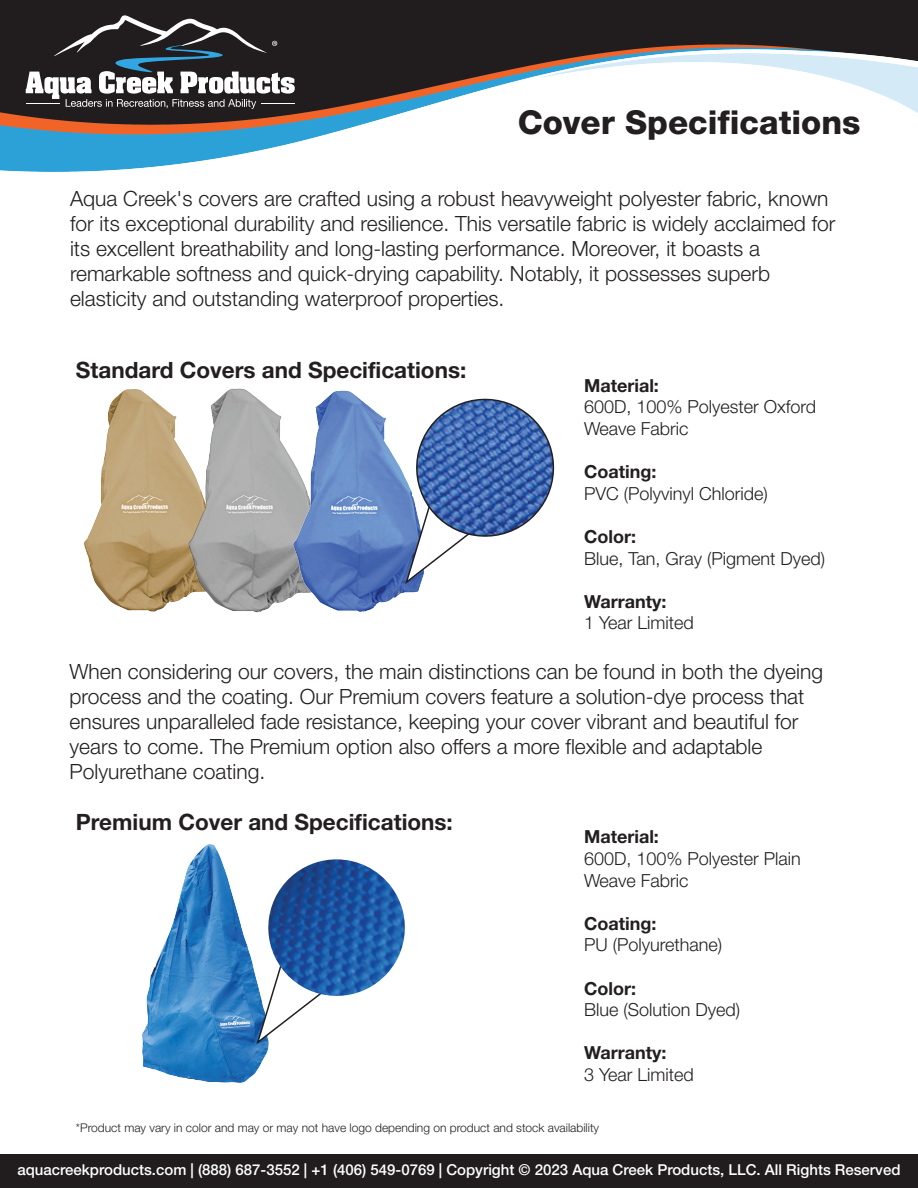
<style>
.page{position:relative;width:918px;height:1188px;background:#fff}
.page>*{position:absolute;margin:0;border:0;box-sizing:border-box;transform-origin:0 0}
.t1{font:33px "Helvetica Neue LT 85 Hv";color:#231f20}
.t2{font:22.5px "Helvetica Neue LT 75 Bd";color:#231f20}
.t3{font:21px/25.2px "Helvetica Neue LT 45 Lt";color:#231f20}
.t4{font:18px/21.6px "Helvetica Neue LT 45 Lt";color:#231f20}
.t5{font:18px "Helvetica Neue LT 75 Bd";color:#231f20}
.t6{font:15px "Helvetica Neue LT 65 Md";color:#fff}
.t7{font:12px "Helvetica Neue LT 45 Lt";color:#231f20}
</style>
<div class="page">
<img style="left:0;top:0;width:918px;height:172px">
<img style="left:83px;top:389px;width:100px;height:223px">
<img style="left:183px;top:388px;width:107px;height:225px">
<img style="left:290px;top:390px;width:131px;height:222px">
<svg style="left:404px;top:390px;width:151px;height:194px"></svg>
<img style="left:142px;top:844px;width:127px;height:239px">
<svg style="left:256px;top:957px;width:51px;height:87px"></svg>
<img style="left:259px;top:859px;width:146px;height:146px">
<svg style="left:26px;top:15px;width:269px;height:94px"></svg>
<div style="left:0;top:1154px;width:918px;height:34px;background:#211d1e"></div>
<h1 class="t1" style="left:518px;top:102px;width:344px">Cover Specifications</h1>
<p class="t3" style="left:70px;top:185px;width:767px">Aqua Creek's covers are crafted using a robust heavyweight polyester fabric, known for its exceptional durability and resilience. This versatile fabric is widely acclaimed for its excellent breathability and long-lasting performance. Moreover, it boasts a remarkable softness and quick-drying capability. Notably, it possesses superb elasticity and outstanding waterproof properties.</p>
<p class="t2" style="left:76px;top:356px;width:392px">Standard Covers and Specifications:</p>
<p class="t5" style="left:584px;top:374px;width:76px">Material:</p>
<p class="t4" style="left:584px;top:396px;width:234px">600D, 100% Polyester Oxford<br>Weave Fabric</p>
<p class="t5" style="left:584px;top:461px;width:74px">Coating:</p>
<p class="t4" style="left:584px;top:482px;width:185px">PVC (Polyvinyl Chloride)</p>
<p class="t5" style="left:584px;top:525px;width:53px">Color:</p>
<p class="t4" style="left:584px;top:547px;width:243px">Blue, Tan, Gray (Pigment Dyed)</p>
<p class="t5" style="left:584px;top:590px;width:84px">Warranty:</p>
<p class="t4" style="left:584px;top:612px;width:111px">1 Year Limited</p>
<p class="t3" style="left:70px;top:658px;width:755px">When considering our covers, the main distinctions can be found in both the dyeing process and the coating. Our Premium covers feature a solution-dye process that ensures unparalleled fade resistance, keeping your cover vibrant and beautiful for years to come. The Premium option also offers a more flexible and adaptable Polyurethane coating.</p>
<p class="t2" style="left:76px;top:808px;width:379px">Premium Cover and Specifications:</p>
<p class="t5" style="left:584px;top:826px;width:76px">Material:</p>
<p class="t4" style="left:584px;top:847px;width:218px">600D, 100% Polyester Plain<br>Weave Fabric</p>
<p class="t5" style="left:584px;top:912px;width:74px">Coating:</p>
<p class="t4" style="left:584px;top:934px;width:140px">PU (Polyurethane)</p>
<p class="t5" style="left:584px;top:977px;width:53px">Color:</p>
<p class="t4" style="left:584px;top:999px;width:158px">Blue (Solution Dyed)</p>
<p class="t5" style="left:584px;top:1042px;width:84px">Warranty:</p>
<p class="t4" style="left:584px;top:1063px;width:111px">3 Year Limited</p>
<p class="t7" style="left:76px;top:1120px;width:525px">*Product may vary in color and may or may not have logo depending on product and stock availability</p>
<p class="t6" style="left:17px;top:1161px;width:885px">aquacreekproducts.com | (888) 687-3552 | +1 (406) 549-0769 | Copyright © 2023 Aqua Creek Products, LLC. All Rights Reserved</p>
</div>
